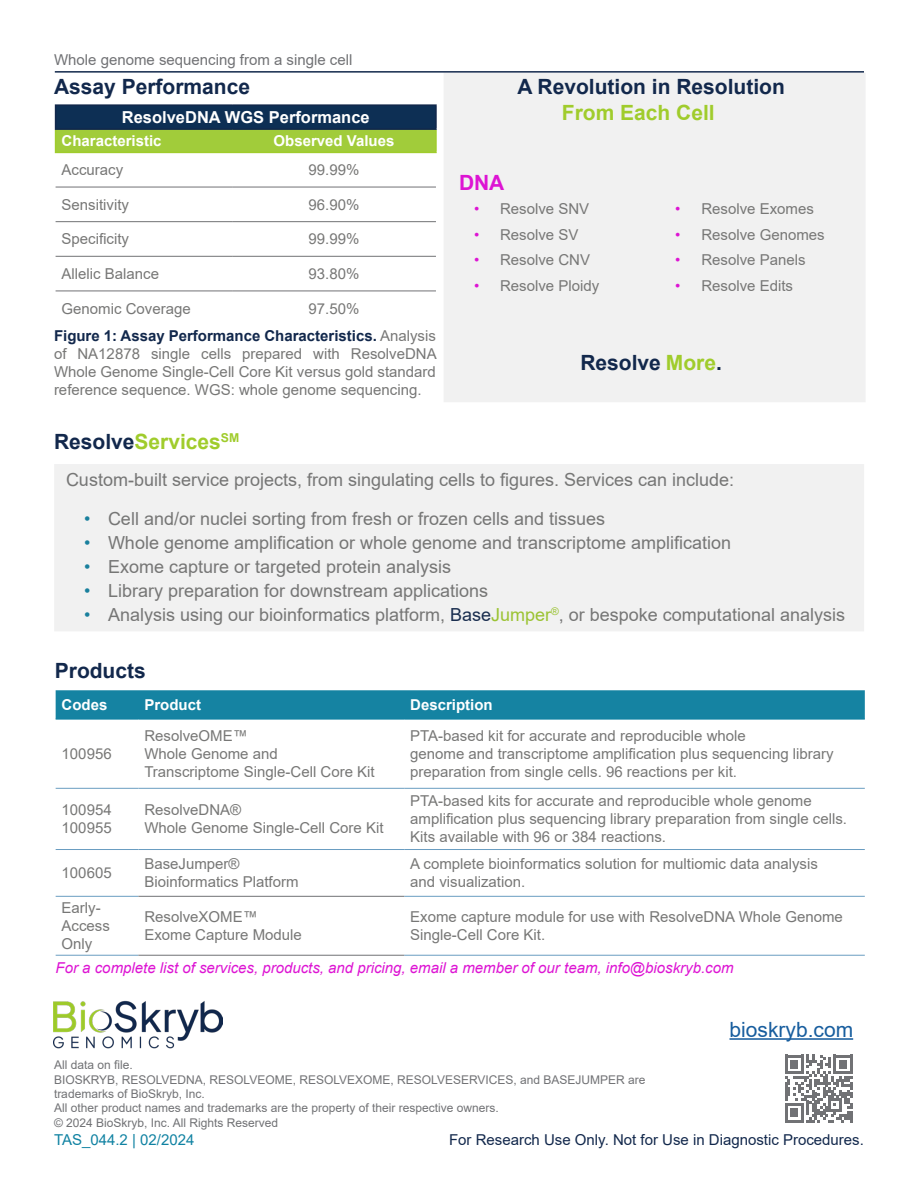
<style>
.page{position:relative;width:918px;height:1188px;background:#fff}
.page>*{position:absolute;margin:0;border:0;box-sizing:border-box;transform-origin:0 0}
.t1{font:700 21px "Arial";color:#12284c}
.t2{font:700 21px "Arial";color:#a0cc2c}
.t3{font:21px "Arial";color:#175d9e}
.t4{font:700 21px "Arial";color:#dd14d3}
.t5{font:18px "Arial";color:#777776}
.t6{font:700 16.5px "Arial";color:#fff}
.t7{font:15px/18px "Arial";color:#777776}
.t8{font:italic 15px "Arial";color:#dd14d3}
.t9{font:700 15px "Arial";color:#fff}
.t10{font:15px "Arial";color:#12284c}
.t11{font:15px "Arial";color:#717275}
.t12{font:15px "Arial";color:#1082a2}
.t13{font:12px/14.4px "Arial";color:#717275}
.s1{font-weight:700;color:#12284c}
.s2{color:#dd14d3}
.s3{color:#a0cc2c}
.s4{color:#12284c}
.s5{color:#1082a2}
</style>
<div class="page">
<div style="left:56px;top:690px;width:809px;height:29px;background:#1583a2"></div>
<hr style="left:56px;top:788px;width:82px;height:1px;background:#699dc1">
<hr style="left:138px;top:788px;width:266px;height:1px;background:#699dc1">
<hr style="left:404px;top:788px;width:461px;height:1px;background:#699dc1">
<hr style="left:56px;top:849px;width:82px;height:1px;background:#699dc1">
<hr style="left:138px;top:849px;width:266px;height:1px;background:#699dc1">
<hr style="left:404px;top:849px;width:461px;height:1px;background:#699dc1">
<hr style="left:56px;top:896px;width:82px;height:1px;background:#699dc1">
<hr style="left:404px;top:896px;width:461px;height:1px;background:#699dc1">
<hr style="left:56px;top:955px;width:82px;height:1px;background:#699dc1">
<hr style="left:404px;top:955px;width:461px;height:1px;background:#699dc1">
<hr style="left:138px;top:896px;width:266px;height:1px;background:#717275">
<hr style="left:138px;top:955px;width:266px;height:1px;background:#717275">
<hr style="left:56px;top:719px;width:82px;height:1px;background:#1082a2">
<hr style="left:138px;top:719px;width:266px;height:1px;background:#1082a2">
<hr style="left:404px;top:719px;width:461px;height:1px;background:#1082a2">
<div style="left:444px;top:73px;width:422px;height:329px;background:#f1f1f1"></div>
<div style="left:54px;top:464px;width:810px;height:167px;background:#f1f1f1"></div>
<hr style="left:55px;top:71px;width:809px;height:2px;background:#12284c">
<img style="left:54px;top:1000px;width:169px;height:49px">
<hr style="left:729px;top:1038px;width:124px;height:2px;background:#175d9e">
<svg style="left:785px;top:1055px;width:67px;height:67px"></svg>
<div style="left:56px;top:105px;width:380px;height:24px;background:#0d2f54"></div>
<div style="left:56px;top:129px;width:176px;height:23px;background:#a1cc3a"></div>
<div style="left:232px;top:129px;width:204px;height:23px;background:#a1cc3a"></div>
<hr style="left:56px;top:187px;width:176px;height:1px;background:#717275">
<hr style="left:232px;top:187px;width:204px;height:1px;background:#717275">
<hr style="left:56px;top:221px;width:176px;height:1px;background:#717275">
<hr style="left:232px;top:221px;width:204px;height:1px;background:#717275">
<hr style="left:56px;top:256px;width:176px;height:1px;background:#717275">
<hr style="left:232px;top:256px;width:204px;height:1px;background:#717275">
<hr style="left:56px;top:291px;width:176px;height:1px;background:#717275">
<hr style="left:232px;top:291px;width:204px;height:1px;background:#717275">
<hr style="left:435px;top:130px;width:2px;height:22px;background:#a0cc2c">
<hr style="left:55px;top:152px;width:177px;height:1px;background:#a0cc2c">
<hr style="left:232px;top:152px;width:205px;height:1px;background:#a0cc2c">
<hr style="left:55px;top:104px;width:177px;height:2px;background:#12284c">
<svg style="left:55px;top:106px;width:1px;height:46px"></svg>
<hr style="left:232px;top:104px;width:205px;height:2px;background:#12284c">
<hr style="left:435px;top:106px;width:2px;height:22px;background:#12284c">
<hr style="left:55px;top:128px;width:177px;height:2px;background:#12284c">
<hr style="left:232px;top:128px;width:205px;height:2px;background:#12284c">
<p class="t11" style="left:54px;top:49px;width:300px">Whole genome sequencing from a single cell</p>
<p class="t1" style="left:54px;top:72px;width:198px">Assay Performance</p>
<p class="t6" style="left:122px;top:106px;width:249px">ResolveDNA WGS Performance</p>
<p class="t9" style="left:62px;top:130px;width:102px">Characteristic</p>
<p class="t9" style="left:274px;top:130px;width:122px">Observed Values</p>
<p class="t7" style="left:62px;top:161px;width:63px">Accuracy</p>
<p class="t7" style="left:309px;top:161px;width:52px">99.99%</p>
<p class="t7" style="left:62px;top:195px;width:69px">Sensitivity</p>
<p class="t7" style="left:309px;top:195px;width:52px">96.90%</p>
<p class="t7" style="left:62px;top:230px;width:69px">Specificity</p>
<p class="t7" style="left:309px;top:230px;width:52px">99.99%</p>
<p class="t7" style="left:62px;top:265px;width:99px">Allelic Balance</p>
<p class="t7" style="left:309px;top:265px;width:52px">93.80%</p>
<p class="t7" style="left:62px;top:299px;width:131px">Genomic Coverage</p>
<p class="t7" style="left:309px;top:299px;width:52px">97.50%</p>
<p class="t7" style="left:54px;top:327px;width:384px;text-align:justify"><span class="s1">Figure 1: Assay Performance Characteristics.</span> Analysis of NA12878 single cells prepared with ResolveDNA Whole Genome Single-Cell Core Kit versus gold standard reference sequence. WGS: whole genome sequencing.</p>
<p class="t1" style="left:517px;top:72px;width:269px">A Revolution in Resolution</p>
<p class="t2" style="left:562px;top:98px;width:154px">From Each Cell</p>
<p class="t4" style="left:459px;top:167px;width:47px">DNA</p>
<p class="t7" style="left:474px;top:200px;width:117px"><span class="s2">•</span> Resolve SNV</p>
<p class="t7" style="left:474px;top:225px;width:106px"><span class="s2">•</span> Resolve SV</p>
<p class="t7" style="left:474px;top:251px;width:118px"><span class="s2">•</span> Resolve CNV</p>
<p class="t7" style="left:474px;top:276px;width:127px"><span class="s2">•</span> Resolve Ploidy</p>
<p class="t7" style="left:675px;top:200px;width:140px"><span class="s2">•</span> Resolve Exomes</p>
<p class="t7" style="left:675px;top:225px;width:151px"><span class="s2">•</span> Resolve Genomes</p>
<p class="t7" style="left:675px;top:251px;width:132px"><span class="s2">•</span> Resolve Panels</p>
<p class="t7" style="left:675px;top:276px;width:119px"><span class="s2">•</span> Resolve Edits</p>
<p class="t1" style="left:580px;top:348px;width:143px">Resolve <span class="s3">More</span>.</p>
<p class="t2" style="left:54px;top:427px;width:187px"><span class="s4">Resolve</span>Services<sup>SM</sup></p>
<p class="t5" style="left:66px;top:467px;width:670px">Custom-built service projects, from singulating cells to figures. Services can include:</p>
<p class="t5" style="left:84px;top:506px;width:523px"><span class="s5">•</span> Cell and/or nuclei sorting from fresh or frozen cells and tissues</p>
<p class="t5" style="left:84px;top:530px;width:649px"><span class="s5">•</span> Whole genome amplification or whole genome and transcriptome amplification</p>
<p class="t5" style="left:84px;top:554px;width:369px"><span class="s5">•</span> Exome capture or targeted protein analysis</p>
<p class="t5" style="left:84px;top:578px;width:406px"><span class="s5">•</span> Library preparation for downstream applications</p>
<p class="t5" style="left:84px;top:602px;width:763px"><span class="s5">•</span> Analysis using our bioinformatics platform, <span class="s4">Base</span><span class="s3">Jumper</span><sup>®</sup>, or bespoke computational analysis</p>
<p class="t1" style="left:55px;top:656px;width:93px">Products</p>
<p class="t9" style="left:62px;top:694px;width:47px">Codes</p>
<p class="t9" style="left:144px;top:694px;width:58px">Product</p>
<p class="t9" style="left:410px;top:694px;width:84px">Description</p>
<p class="t7" style="left:62px;top:745px;width:52px">100956</p>
<p class="t7" style="left:410px;top:727px;width:337px">PTA-based kit for accurate and reproducible whole</p>
<p class="t7" style="left:410px;top:745px;width:425px">genome and transcriptome amplification plus sequencing library preparation from single cells. 96 reactions per kit.</p>
<p class="t7" style="left:144px;top:727px;width:105px">ResolveOME™</p>
<p class="t7" style="left:144px;top:745px;width:135px">Whole Genome and</p>
<p class="t7" style="left:144px;top:763px;width:232px">Transcriptome Single-Cell Core Kit</p>
<p class="t7" style="left:62px;top:801px;width:52px">100954</p>
<p class="t7" style="left:62px;top:819px;width:52px">100955</p>
<p class="t7" style="left:62px;top:864px;width:52px">100605</p>
<p class="t7" style="left:62px;top:899px;width:41px">Early-</p>
<p class="t7" style="left:62px;top:917px;width:50px">Access<br>Only</p>
<p class="t7" style="left:144px;top:801px;width:98px">ResolveDNA®</p>
<p class="t7" style="left:144px;top:819px;width:241px">Whole Genome Single-Cell Core Kit</p>
<p class="t7" style="left:144px;top:855px;width:97px">BaseJumper®</p>
<p class="t7" style="left:144px;top:873px;width:156px">Bioinformatics Platform</p>
<p class="t7" style="left:144px;top:908px;width:115px">ResolveXOME™</p>
<p class="t7" style="left:144px;top:926px;width:159px">Exome Capture Module</p>
<p class="t7" style="left:410px;top:792px;width:403px">PTA-based kits for accurate and reproducible whole genome</p>
<p class="t7" style="left:410px;top:810px;width:438px">amplification plus sequencing library preparation from single cells.<br>Kits available with 96 or 384 reactions.</p>
<p class="t7" style="left:410px;top:855px;width:409px">A complete bioinformatics solution for multiomic data analysis</p>
<p class="t7" style="left:410px;top:873px;width:117px">and visualization.</p>
<p class="t7" style="left:410px;top:908px;width:434px">Exome capture module for use with ResolveDNA Whole Genome<br>Single-Cell Core Kit.</p>
<p class="t8" style="left:56px;top:958px;width:679px">For a complete list of services, products, and pricing, email a member of our team, info@bioskryb.com</p>
<p class="t13" style="left:54px;top:1058px;width:80px">All data on file.</p>
<p class="t13" style="left:54px;top:1072px;width:593px">BIOSKRYB, RESOLVEDNA, RESOLVEOME, RESOLVEXOME, RESOLVESERVICES, and BASEJUMPER are trademarks of BioSkryb, Inc.</p>
<p class="t13" style="left:54px;top:1101px;width:446px">All other product names and trademarks are the property of their respective owners.</p>
<p class="t13" style="left:54px;top:1115px;width:226px">© 2024 BioSkryb, Inc. All Rights Reserved</p>
<p class="t3" style="left:729px;top:1015px;width:125px">bioskryb.com</p>
<p class="t12" style="left:54px;top:1129px;width:142px">TAS_044.2 | 02/2024</p>
<p class="t10" style="left:449px;top:1129px;width:416px">For Research Use Only. Not for Use in Diagnostic Procedures.</p>
</div>
